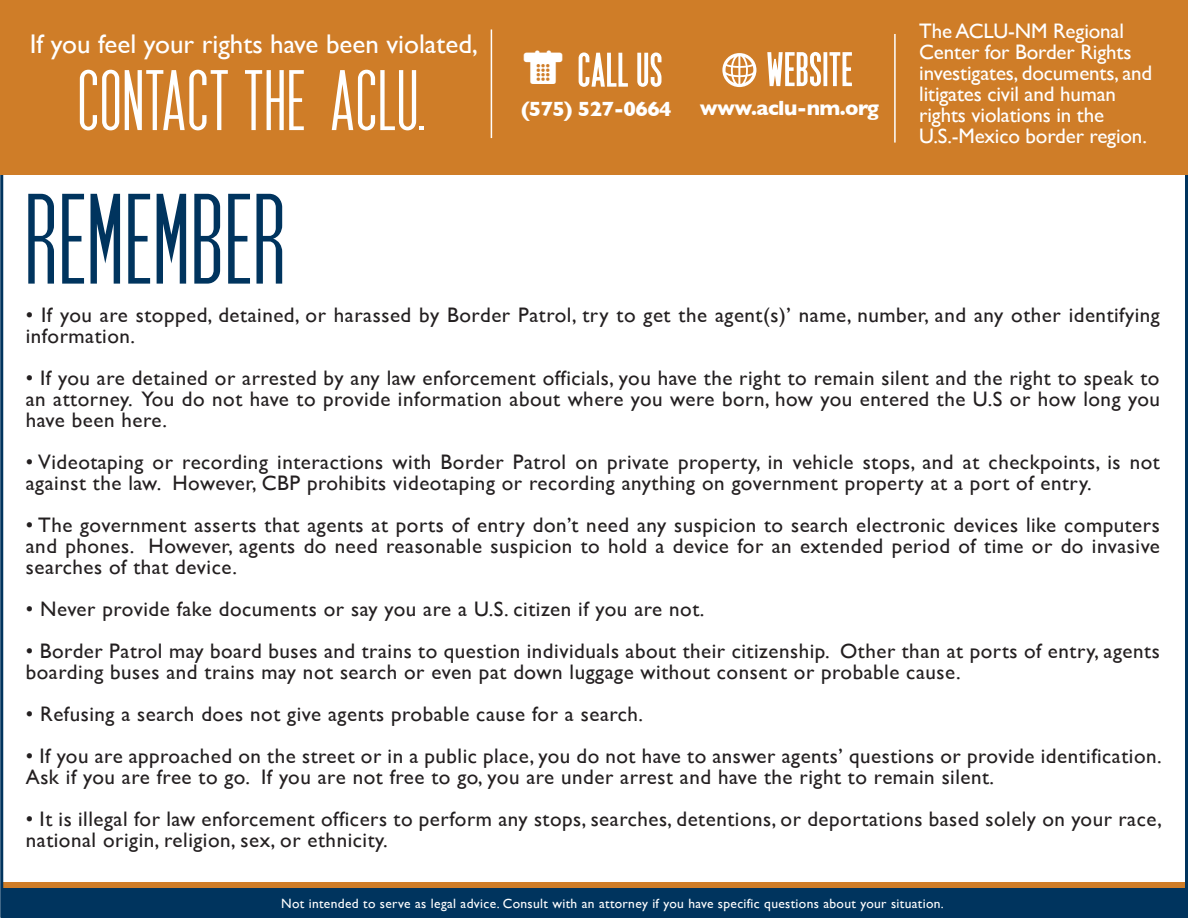
<style>
.page{position:relative;width:1188px;height:918px;background:#fff}
.page>*{position:absolute;margin:0;border:0;box-sizing:border-box;transform-origin:0 0}
.t1{font:134.7px "SF Movie Poster";letter-spacing:.025em;color:#00345e;scale:1.15 1}
.t2{font:90px "SF Movie Poster";letter-spacing:.025em;color:#fff;scale:1.15 1}
.t3{font:48.75px "SF Movie Poster";letter-spacing:.05em;color:#fff;scale:1.15 1}
.t4{font:27px "Gill Sans";color:#fff}
.t5{font:21px/21px "Gill Sans";letter-spacing:.025em;color:#231f20}
.t6{font:21px/21px "Gill Sans";letter-spacing:-.005em;color:#fff}
.t7{font:700 21px "Gill Sans";letter-spacing:-.025em;color:#fff}
.t8{font:13.5px "Gill Sans";letter-spacing:.025em;color:#fff}
.s1{font-family:"Modern Pictograms";font-size:49.05px}
.s2{font-family:"Modern Pictograms";font-size:52.5px}
</style>
<div class="page">
<div style="left:1px;top:882px;width:1185px;height:7px;background:#cf7d28"></div>
<hr style="left:1185px;top:132px;width:3px;height:786px;background:#00345e">
<hr style="left:0;top:126px;width:3px;height:792px;background:#00345e">
<div style="left:0;top:0;width:1188px;height:175px;background:#cf7d28"></div>
<hr style="left:491px;top:29px;width:1px;height:109px;background:#fff">
<div style="left:1px;top:888px;width:1186px;height:30px;background:#00345e"></div>
<svg style="left:578px;top:52px;width:50px;height:35px"></svg>
<svg style="left:637px;top:52px;width:25px;height:35px"></svg>
<svg style="left:767px;top:52px;width:54px;height:35px"></svg>
<div style="left:823px;top:52px;width:4px;height:34px;border:2px solid #fff"></div>
<svg style="left:829px;top:52px;width:23px;height:35px"></svg>
<hr style="left:894px;top:34px;width:2px;height:109px;background:#fff">
<p class="t4" style="left:30px;top:28px;width:450px">If you feel your rights have been violated,</p>
<h2 class="t2" style="left:79px;top:52px;width:306px">CONTACT THE ACLU.</h2>
<h1 class="t1" style="left:26px;top:167px;width:226px">REMEMBER</h1>
<h3 class="t3" style="left:522px;top:43px;width:287px"><span class="s1">c</span> CALL US <span class="s2">w</span>WEBSITE</h3>
<p class="t7" style="left:521px;top:92px;width:152px">(575) 527-0664</p>
<p class="t7" style="left:700px;top:92px;width:181px">www.aclu-nm.org</p>
<p class="t6" style="left:919px;top:21px;width:235px">The ACLU-NM Regional<br>Center for Border Rights investigates, documents, and litigates civil and human rights violations in the<br>U.S.-Mexico border region.</p>
<p class="t5" style="left:26px;top:304px;width:1136px">• If you are stopped, detained, or harassed by Border Patrol, try to get the agent(s)’ name, number, and any other identifying information.</p>
<p class="t5" style="left:26px;top:367px;width:1136px;text-align:justify">• If you are detained or arrested by any law enforcement officials, you have the right to remain silent and the right to speak to an attorney. You do not have to provide information about where you were born, how you entered the U.S or how long you have been here.</p>
<p class="t5" style="left:26px;top:451px;width:1136px">• Videotaping or recording interactions with Border Patrol on private property, in vehicle stops, and at checkpoints, is not against the law. However, CBP prohibits videotaping or recording anything on government property at a port of entry.</p>
<p class="t5" style="left:26px;top:514px;width:1136px;text-align:justify">• The government asserts that agents at ports of entry don’t need any suspicion to search electronic devices like computers and phones. However, agents do need reasonable suspicion to hold a device for an extended period of time or do invasive searches of that device.</p>
<p class="t5" style="left:26px;top:598px;width:680px">• Never provide fake documents or say you are a U.S. citizen if you are not.</p>
<p class="t5" style="left:26px;top:640px;width:1135px">• Border Patrol may board buses and trains to question individuals about their citizenship. Other than at ports of entry, agents boarding buses and trains may not search or even pat down luggage without consent or probable cause.</p>
<p class="t5" style="left:26px;top:703px;width:619px">• Refusing a search does not give agents probable cause for a search.</p>
<p class="t5" style="left:26px;top:745px;width:1137px">• If you are approached on the street or in a public place, you do not have to answer agents’ questions or provide identification.<br>Ask if you are free to go. If you are not free to go, you are under arrest and have the right to remain silent.</p>
<p class="t5" style="left:26px;top:808px;width:1138px">• It is illegal for law enforcement officers to perform any stops, searches, detentions, or deportations based solely on your race, national origin, religion, sex, or ethnicity.</p>
<p class="t8" style="left:281px;top:895px;width:664px">Not intended to serve as legal advice. Consult with an attorney if you have specific questions about your situation.</p>
</div>
